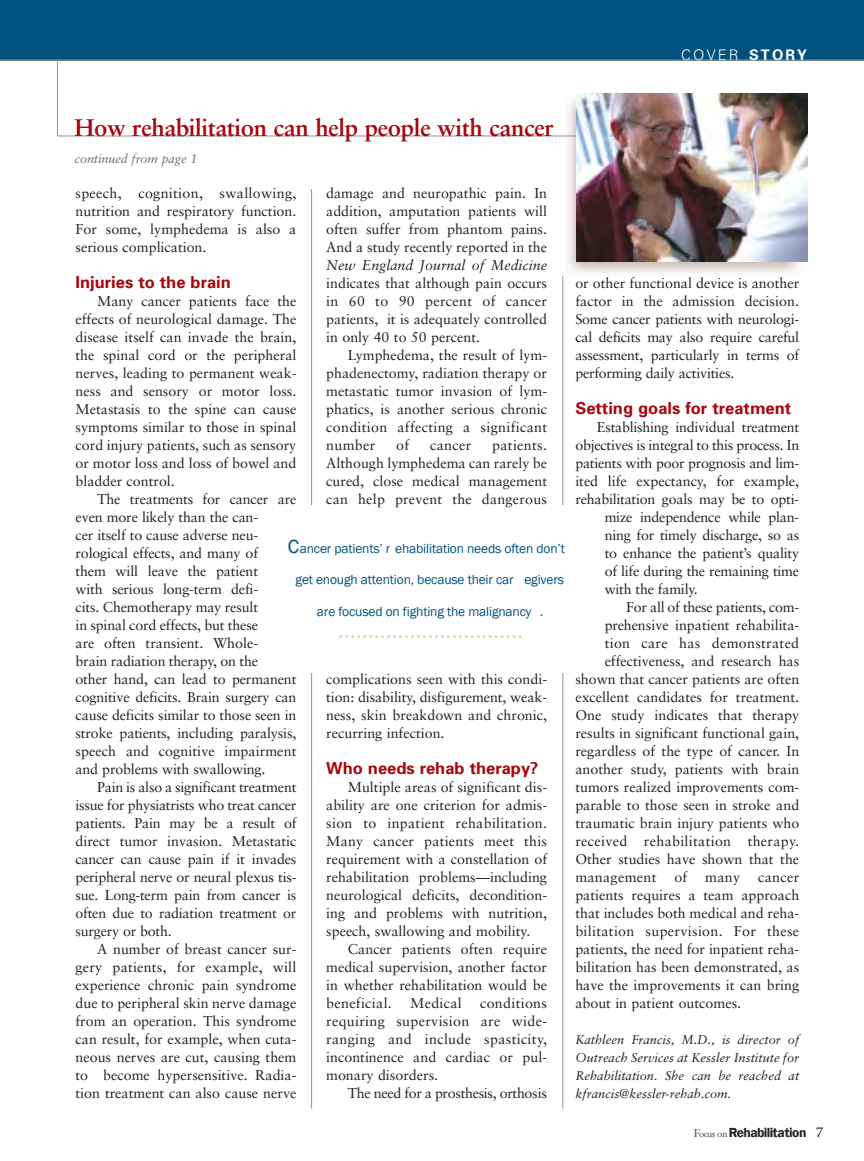
<style>
.page{position:relative;width:864px;height:1161px;background:#fff}
.page>*{position:absolute;margin:0;border:0;box-sizing:border-box;transform-origin:0 0}
.t1{font:700 24px "Sabon";letter-spacing:-.015em;color:#a7060f}
.t2{font:700 16.5px "Univers";color:#a7060f}
.t3{font:300 14.7px "Univers";letter-spacing:.15em;color:#fff}
.t4{font:14.25px/18px "Sabon";color:#231f1f;text-align:justify}
.t5{font:14.25px "Sabon";letter-spacing:.02em;color:#231f1f}
.t6{font:14.25px "Sabon";letter-spacing:-.02em;color:#231f1f}
.t7{font:italic 14.25px "Sabon";color:#231f1f}
.t8{font:13.5px "Franklin Gothic";letter-spacing:-.01em;color:#00517d}
.t9{font:13.5px "Franklin Gothic Demi";letter-spacing:-.04em;color:#231f1f}
.t10{font:italic 12.75px/18px "Sabon";color:#231f1f;text-align:justify}
.t11{font:italic 12.75px "Sabon";letter-spacing:-.01em;color:#6c6d70}
.s1{font-weight:700}
.s2{font-size:19.5px}
.s3{font-family:"Giovanni";font-size:12px;color:#4c4c4e}
.s4{font-family:"Giovanni";font-size:9px;color:#4c4c4e}
.s5{font-family:"Giovanni";font-size:15px}
</style>
<div class="page">
<img style="left:565px;top:93px;width:243px;height:181px">
<hr style="left:311px;top:189px;width:1px;height:920px;background:#939497">
<hr style="left:562px;top:276px;width:1px;height:833px;background:#939497">
<div style="left:257px;top:505px;width:342px;height:167px;background:#fff"></div>
<hr style="left:57px;top:50px;width:1px;height:86px;background:#939497">
<div style="left:0;top:0;width:864px;height:60px;background:#00517d"></div>
<hr style="left:0;top:60px;width:864px;height:1px;background:#beac95">
<svg style="left:339px;top:635px;width:183px;height:3px"></svg>
<hr style="left:58px;top:136px;width:562px;height:1px;background:#939497">
<img style="left:576px;top:94px;width:232px;height:167px">
<p class="t3" style="left:681px;top:49px;width:127px">COVER <span class="s1">STORY</span></p>
<h1 class="t1" style="left:75px;top:118px;width:481px">How rehabilitation can help people with cancer</h1>
<p class="t11" style="left:75px;top:153px;width:124px">continued from page 1</p>
<p class="t4" style="left:76px;top:185px;width:222px">speech, cognition, swallowing, nutrition and respiratory function.<br>For some, lymphedema is also a serious complication.</p>
<p class="t2" style="left:76px;top:276px;width:157px">Injuries to the brain</p>
<p class="t4" style="left:76px;top:293px;width:222px;text-indent:22px">Many cancer patients face the effects of neurological damage. The disease itself can invade the brain, the spinal cord or the peripheral nerves, leading to permanent weak&shy;ness and sensory or motor loss.<br>Metastasis to the spine can cause symptoms similar to those in spinal cord injury patients, such as sensory or motor loss and loss of bowel and bladder control.</p>
<p class="t4" style="left:76px;top:491px;width:222px;text-align:left;text-indent:22px">The treatments for cancer are even more likely than the can-<br>cer itself to cause adverse neu&shy;rological effects, and many of<br>them will leave the patient<br>with serious long-term defi-<br>cits. Chemotherapy may result<br>in spinal cord effects, but these<br>are often transient. Whole-<br>brain radiation therapy, on the<br>other hand, can lead to permanent cognitive deficits. Brain surgery can cause deficits similar to those seen in stroke patients, including paralysis, speech and cognitive impairment and problems with swallowing.</p>
<p class="t4" style="left:76px;top:779px;width:222px;text-indent:22px">Pain is also a significant treatment issue for physiatrists who treat cancer patients. Pain may be a result of direct tumor invasion. Metastatic cancer can cause pain if it invades peripheral nerve or neural plexus tis&shy;sue. Long-term pain from cancer is often due to radiation treatment or surgery or both.</p>
<p class="t4" style="left:76px;top:941px;width:222px;text-indent:22px">A number of breast cancer sur&shy;gery patients, for example, will experience chronic pain syndrome due to peripheral skin nerve damage from an operation. This syndrome can result, for example, when cuta&shy;neous nerves are cut, causing them to become hypersensitive. Radia&shy;tion treatment can also cause nerve</p>
<p class="t4" style="left:326px;top:185px;width:222px">damage and neuropathic pain. In addition, amputation patients will often suffer from phantom pains.<br>And a study recently reported in the</p>
<p class="t7" style="left:326px;top:259px;width:222px">New England Journal of Medicine</p>
<p class="t4" style="left:326px;top:275px;width:222px">indicates that although pain occurs in 60 to 90 percent of cancer patients, it is adequately controlled in only 40 to 50 percent.</p>
<p class="t4" style="left:326px;top:347px;width:222px;text-indent:22px">Lymphedema, the result of lym&shy;phadenectomy, radiation therapy or metastatic tumor invasion of lym&shy;phatics, is another serious chronic condition affecting a significant number</p>
<p class="t4" style="left:396px;top:437px;width:14px">of</p>
<p class="t4" style="left:430px;top:437px;width:43px">cancer</p>
<p class="t4" style="left:326px;top:437px;width:222px;text-indent:166px">patients.<br>Although lymphedema can rarely be cured, close medical management can help prevent the dangerous</p>
<p class="t8" style="left:288px;top:540px;width:279px"><span class="s2">C</span>ancer patients’ r ehabilitation needs often don’t</p>
<p class="t8" style="left:296px;top:571px;width:270px">get enough attention, because their car egivers</p>
<p class="t8" style="left:317px;top:603px;width:228px">are focused on fighting the malignancy .</p>
<p class="t4" style="left:326px;top:671px;width:222px">complications seen with this condi&shy;tion: disability, disfigurement, weak&shy;ness, skin breakdown and chronic, recurring infection.</p>
<p class="t2" style="left:326px;top:762px;width:214px">Who needs rehab therapy?</p>
<p class="t4" style="left:326px;top:779px;width:222px;text-indent:22px">Multiple areas of significant dis&shy;ability are one criterion for admis&shy;sion to inpatient rehabilitation.<br>Many cancer patients meet this requirement with a constellation of rehabilitation problems—including neurological deficits, decondition&shy;ing and problems with nutrition, speech, swallowing and mobility.</p>
<p class="t4" style="left:326px;top:941px;width:222px;text-indent:22px">Cancer patients often require medical supervision, another factor in whether rehabilitation would be beneficial.</p>
<p class="t4" style="left:326px;top:995px;width:222px;text-indent:154px">conditions requiring supervision are wide&shy;ranging and include spasticity, incontinence and cardiac or pul&shy;monary disorders.</p>
<p class="t6" style="left:348px;top:1087px;width:201px">The need for a prosthesis, orthosis</p>
<p class="t5" style="left:410px;top:997px;width:53px">Medical</p>
<p class="t4" style="left:575px;top:275px;width:225px">or other functional device is another factor in the admission decision.<br>Some cancer patients with neurologi&shy;cal deficits may also require careful assessment, particularly in terms of performing daily activities.</p>
<p class="t2" style="left:575px;top:402px;width:217px">Setting goals for treatment</p>
<p class="t4" style="left:597px;top:419px;width:204px">Establishing individual treatment</p>
<p class="t4" style="left:575px;top:437px;width:225px">objectives is integral to this process. In</p>
<p class="t4" style="left:575px;top:455px;width:225px">patients with poor prognosis and lim-</p>
<p class="t4" style="left:575px;top:473px;width:225px">ited life expectancy, for example,</p>
<p class="t4" style="left:575px;top:491px;width:225px">rehabilitation goals may be to opti-</p>
<p class="t4" style="left:605px;top:509px;width:196px">mize independence while plan-</p>
<p class="t4" style="left:605px;top:527px;width:196px">ning for timely discharge, so as</p>
<p class="t4" style="left:605px;top:545px;width:196px">to enhance the patient’s quality</p>
<p class="t4" style="left:605px;top:563px;width:196px">of life during the remaining time</p>
<p class="t4" style="left:605px;top:581px;width:95px">with the family.</p>
<p class="t4" style="left:626px;top:599px;width:174px">For all of these patients, com-</p>
<p class="t4" style="left:605px;top:617px;width:196px">prehensive inpatient rehabilita-</p>
<p class="t5" style="left:605px;top:637px;width:196px">tion care has demonstrated</p>
<p class="t4" style="left:605px;top:653px;width:196px">effectiveness, and research has</p>
<p class="t4" style="left:575px;top:671px;width:225px">shown that cancer patients are often</p>
<p class="t4" style="left:575px;top:689px;width:225px">excellent candidates for treatment.</p>
<p class="t4" style="left:575px;top:707px;width:225px">One study indicates that therapy</p>
<p class="t4" style="left:575px;top:725px;width:225px">results in significant functional gain,</p>
<p class="t4" style="left:575px;top:743px;width:225px">regardless of the type of cancer. In</p>
<p class="t4" style="left:575px;top:761px;width:225px">another study, patients with brain</p>
<p class="t4" style="left:575px;top:779px;width:225px">tumors realized improvements com-</p>
<p class="t4" style="left:575px;top:797px;width:225px">parable to those seen in stroke and</p>
<p class="t4" style="left:575px;top:815px;width:225px">traumatic brain injury patients who</p>
<p class="t5" style="left:575px;top:835px;width:225px">received rehabilitation therapy.</p>
<p class="t4" style="left:575px;top:851px;width:225px">Other studies have shown that the</p>
<p class="t5" style="left:575px;top:871px;width:83px">management</p>
<p class="t4" style="left:674px;top:869px;width:14px">of</p>
<p class="t4" style="left:705px;top:869px;width:36px">many</p>
<p class="t4" style="left:575px;top:869px;width:225px;text-indent:183px">cancer patients requires a team approach that includes both medical and reha&shy;bilitation supervision. For these patients, the need for inpatient reha&shy;bilitation has been demonstrated, as have the improvements it can bring about in patient outcomes.</p>
<p class="t10" style="left:575px;top:1032px;width:225px">Kathleen Francis, M.D., is director of Outreach Services at Kessler Institute for Rehabilitation. She can be reached at kfrancis@kessler-rehab.com.</p>
<p class="t9" style="left:694px;top:1124px;width:132px"><span class="s3">F</span><span class="s4">ocus on</span> Rehabilitation <span class="s5">7</span></p>
</div>
